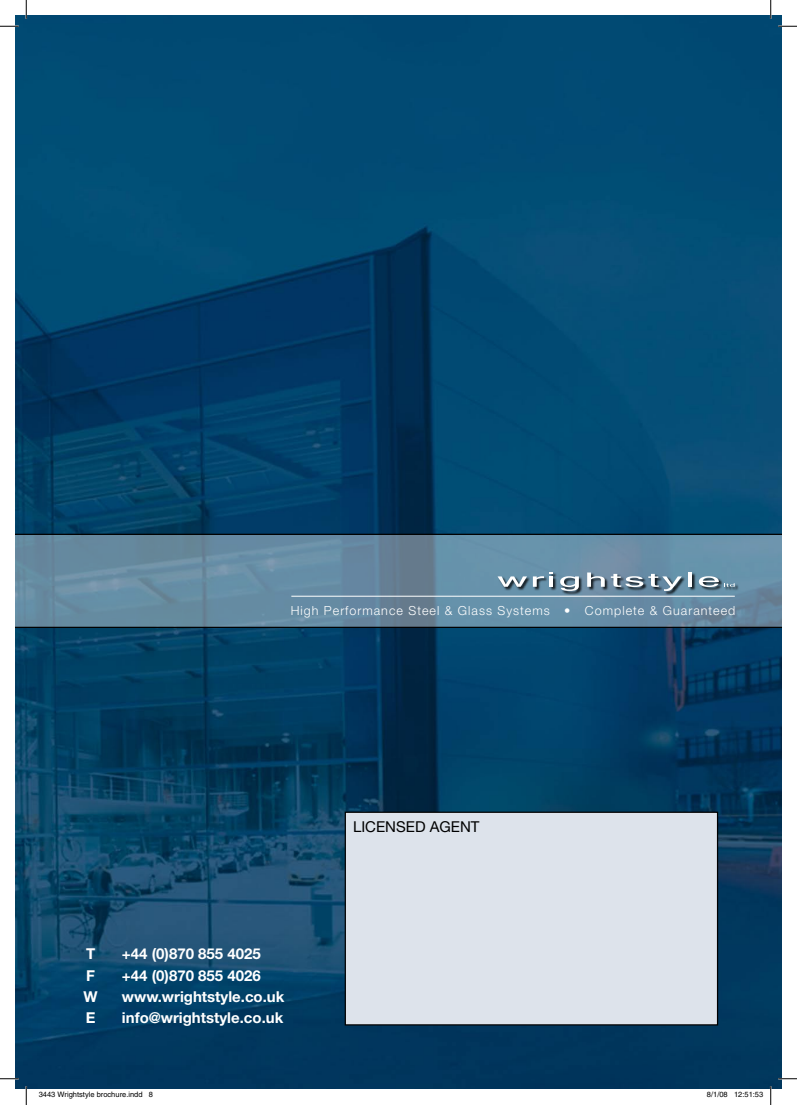
<style>
.page{position:relative;width:797px;height:1105px;background:#fff}
.page>*{position:absolute;margin:0;border:0;box-sizing:border-box;transform-origin:0 0}
.t1{font:700 15px "Helvetica Neue";color:#fff}
.t2{font:15px "Helvetica Neue";color:#000}
.t3{font:300 12.5px "Helvetica Neue";letter-spacing:.08em;color:#fff}
.t4{font:7.5px "Helvetica";color:#000}
</style>
<div class="page">
<img style="left:16px;top:16px;width:765px;height:1073px">
<svg style="left:16px;top:534px;width:765px;height:94px"></svg>
<div style="left:345px;top:812px;width:372px;height:213px;background:#dde3eb"></div>
<div style="left:345px;top:812px;width:373px;height:213px;border:1px solid #000"></div>
<div style="left:497px;top:571px;width:242px;height:24px;background:#000;opacity:.8"></div>
<svg style="left:587px;top:572px;width:17px;height:15px"></svg>
<svg style="left:560px;top:576px;width:19px;height:15px"></svg>
<svg style="left:497px;top:576px;width:30px;height:11px"></svg>
<svg style="left:533px;top:572px;width:20px;height:15px"></svg>
<hr style="left:688px;top:572px;width:4px;height:15px;background:#fff">
<svg style="left:610px;top:574px;width:71px;height:17px"></svg>
<svg style="left:698px;top:576px;width:36px;height:11px"></svg>
<hr style="left:291px;top:596px;width:443px;height:1px;background:#fff">
<svg style="left:0;top:25px;width:19px;height:2px"></svg>
<svg style="left:778px;top:25px;width:19px;height:2px"></svg>
<svg style="left:0;top:1078px;width:19px;height:1px"></svg>
<svg style="left:778px;top:1078px;width:19px;height:1px"></svg>
<svg style="left:25px;top:0;width:2px;height:19px"></svg>
<svg style="left:25px;top:1086px;width:2px;height:19px"></svg>
<svg style="left:770px;top:0;width:1px;height:19px"></svg>
<svg style="left:770px;top:1086px;width:1px;height:19px"></svg>
<p class="t3" style="left:291px;top:603px;width:446px">High Performance Steel &amp; Glass Systems • Complete &amp; Guaranteed</p>
<p class="t1" style="left:86px;top:945px;width:11px">T</p>
<p class="t1" style="left:122px;top:945px;width:140px">+44 (0)870 855 4025</p>
<p class="t1" style="left:86px;top:966px;width:10px">F</p>
<p class="t1" style="left:122px;top:966px;width:140px">+44 (0)870 855 4026</p>
<p class="t1" style="left:84px;top:987px;width:16px">W</p>
<p class="t1" style="left:122px;top:987px;width:164px">www.wrightstyle.co.uk</p>
<p class="t1" style="left:86px;top:1008px;width:11px">E</p>
<p class="t1" style="left:122px;top:1008px;width:163px">info@wrightstyle.co.uk</p>
<p class="t2" style="left:353px;top:817px;width:128px">LICENSED AGENT</p>
<p class="t4" style="left:39px;top:1090px;width:116px">3443 Wrightstyle brochure.indd 8</p>
<p class="t4" style="left:707px;top:1090px;width:58px">8/1/08 12:51:53</p>
</div>
